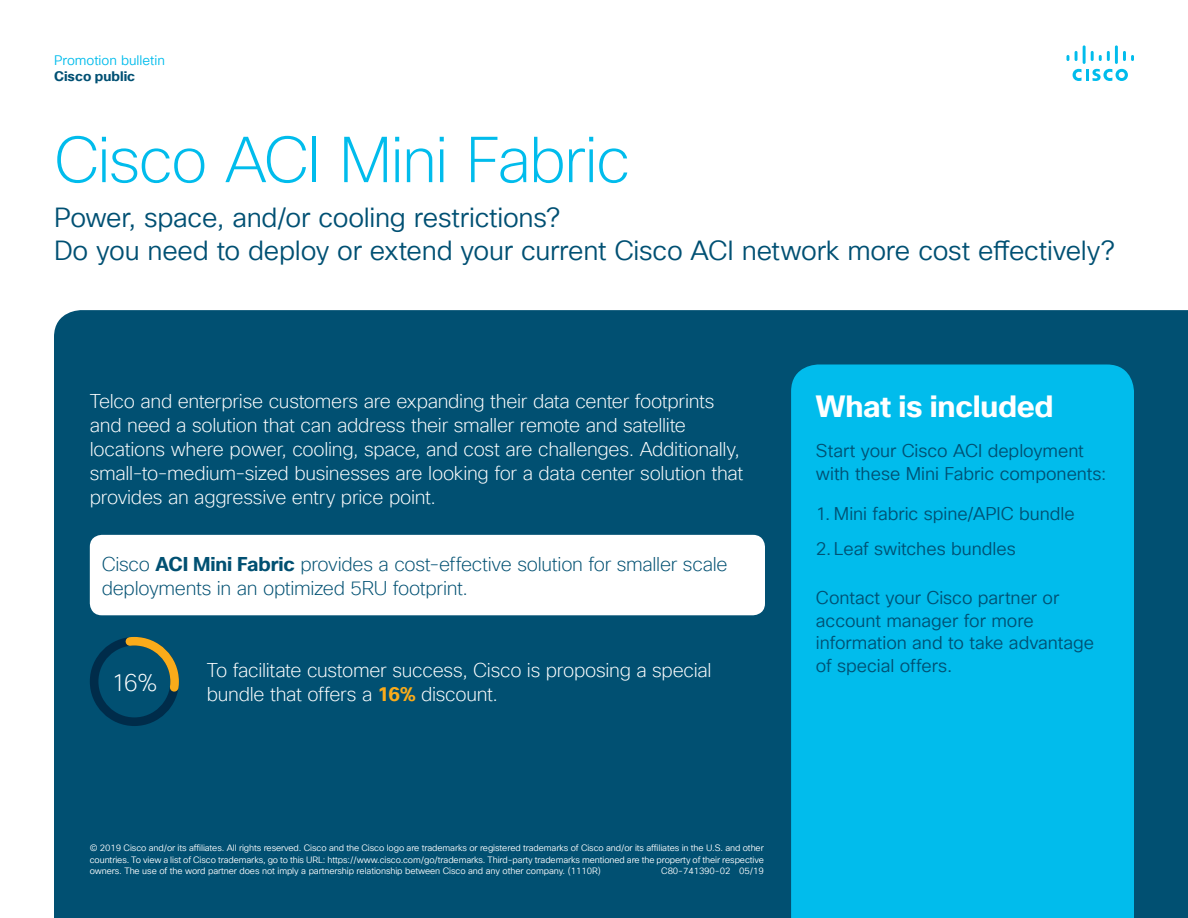
<style>
.page{position:relative;width:1188px;height:918px;background:#fff}
.page>*{position:absolute;margin:0;border:0;box-sizing:border-box;transform-origin:0 0}
.Title_Headline{font:200 63px "Cisco Sans TT";letter-spacing:-.025em;color:#01bcec}
.Sidebar_Heading_Whit{font:700 30px "Cisco Sans TT";letter-spacing:-.01em;color:#fff}
.Title_Subhead{font:27px/33px "Cisco Sans TT Light";letter-spacing:-.01em;color:#005073}
.Intro{font:200 24px "Cisco Sans TT";color:#fff}
.Intro-2{font:200 19.5px/24px "Cisco Sans TT";letter-spacing:-.015em;color:#fff}
.Intro-3{font:200 19.5px/24px "Cisco Sans TT";letter-spacing:-.015em;color:#015072}
.Sidebar_Bullet_Indig{font:18px/22.5px "Cisco Sans TT Light";color:#005073}
.t1{font:13.5px "Cisco Sans TT Light";color:#01bcec}
.t2{font:700 13.5px "Cisco Sans TT";color:#005073}
.t3{font:9px/11.2px "Cisco Sans TT Light";letter-spacing:-.01em;color:#fff;text-align:justify}
.s1{font-weight:700}
.s2{font-weight:700;color:#faab1a}
</style>
<div class="page">
<svg style="left:1073px;top:69px;width:55px;height:12px"></svg>
<svg style="left:1067px;top:55px;width:2px;height:6px"></svg>
<svg style="left:1075px;top:51px;width:3px;height:10px"></svg>
<hr style="left:1083px;top:45px;width:3px;height:19px;background:#01bcec">
<svg style="left:1091px;top:51px;width:19px;height:10px"></svg>
<hr style="left:1115px;top:45px;width:3px;height:19px;background:#01bcec">
<svg style="left:1123px;top:51px;width:11px;height:10px"></svg>
<div style="left:54px;top:310px;width:1134px;height:608px;background:#015072"></div>
<div style="left:791px;top:364px;width:343px;height:554px;background:#01bcec"></div>
<div style="left:90px;top:535px;width:675px;height:80px;background:#fff;border-radius:12px"></div>
<div style="left:90px;top:637px;width:89px;height:89px;border:9px solid #768ea7;border-radius:50%"></div>
<svg style="left:120px;top:633px;width:63px;height:64px;background:#2b5e61"></svg>
<h3 class="t1" style="left:54px;top:51px;width:113px">Promotion bulletin</h3>
<h3 class="t2" style="left:54px;top:67px;width:83px">Cisco public</h3>
<p class="Title_Headline" style="left:54px;top:119px;width:578px">Cisco ACI Mini Fabric</p>
<p class="Title_Subhead" style="left:54px;top:202px;width:1063px">Power, space, and/or cooling restrictions?<br>Do you need to deploy or extend your current Cisco ACI network more cost effectively?</p>
<p class="Intro-2" style="left:90px;top:390px;width:655px">Telco and enterprise customers are expanding their data center footprints and need a solution that can address their smaller remote and satellite locations where power, cooling, space, and cost are challenges. Additionally, small-to-medium-sized businesses are looking for a data center solution that provides an aggressive entry price point.</p>
<p class="Intro-3" style="left:102px;top:553px;width:627px">Cisco <span class="s1">ACI Mini Fabric</span> provides a cost-effective solution for smaller scale deployments in an optimized 5RU footprint.</p>
<p class="Intro" style="left:111px;top:667px;width:47px">16%</p>
<p class="Intro-2" style="left:207px;top:659px;width:506px">To facilitate customer success, Cisco is proposing a special bundle that offers a <span class="s2">16%</span> discount.</p>
<p class="Sidebar_Heading_Whit" style="left:816px;top:386px;width:239px">What is included</p>
<p class="Sidebar_Bullet_Indig" style="left:816px;top:440px;width:292px">Start your Cisco ACI deployment with these Mini Fabric components:</p>
<p class="Sidebar_Bullet_Indig" style="left:816px;top:503px;width:260px">1. Mini fabric spine/APIC bundle</p>
<p class="Sidebar_Bullet_Indig" style="left:816px;top:538px;width:201px">2. Leaf switches bundles</p>
<p class="Sidebar_Bullet_Indig" style="left:816px;top:587px;width:280px">Contact your Cisco partner or account manager for more information and to take advantage of special offers.</p>
<p class="t3" style="left:90px;top:843px;width:676px">© 2019 Cisco and/or its affiliates. All rights reserved. Cisco and the Cisco logo are trademarks or registered trademarks of Cisco and/or its affiliates in the U.S. and other countries. To view a list of Cisco trademarks, go to this URL: https://www.cisco.com/go/trademarks. Third-party trademarks mentioned are the property of their respective owners. The use of the word partner does not imply a partnership relationship between Cisco and any other company. (1110R)</p>
<p class="t3" style="left:661px;top:865px;width:104px">C80-741390-02 05/19</p>
</div>
